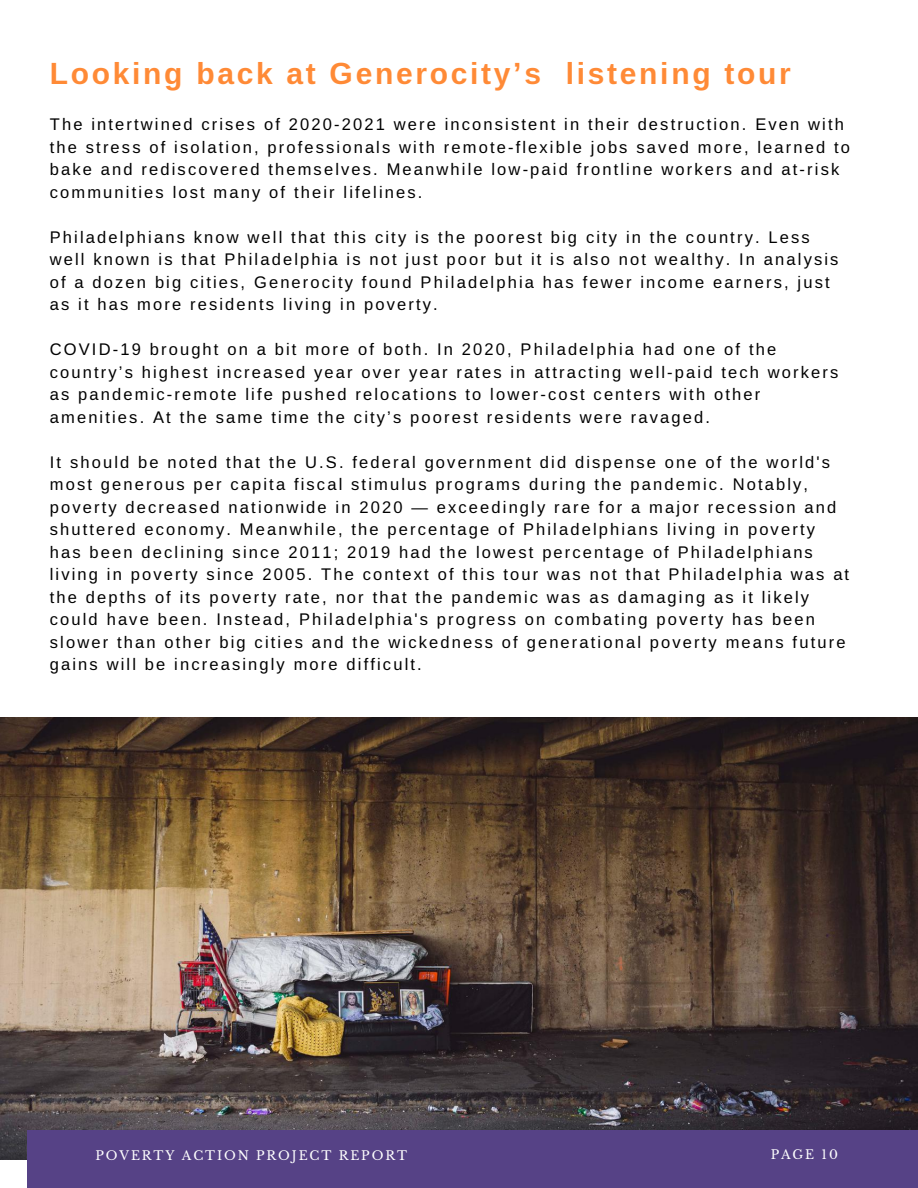
<style>
.page{position:relative;width:918px;height:1188px;background:#fff}
.page>*{position:absolute;margin:0;border:0;box-sizing:border-box;transform-origin:0 0}
.t1{font:700 30px "Libra Sans";letter-spacing:.09em;color:#ff8a36}
.t2{font:16.5px/22.5px "Libra Sans";letter-spacing:.13em;color:#000}
.t3{font:12.45px "Libre Baskerville";letter-spacing:.15em;color:#fff}
</style>
<div class="page">
<img style="left:0;top:717px;width:918px;height:442px">
<div style="left:28px;top:1131px;width:890px;height:57px;background:#564286"></div>
<h1 class="t1" style="left:50px;top:57px;width:742px">Looking back at Generocity’s listening tour</h1>
<p class="t2" style="left:50px;top:113px;width:802px">The intertwined crises of 2020-2021 were inconsistent in their destruction. Even with the stress of isolation, professionals with remote-flexible jobs saved more, learned to bake and rediscovered themselves. Meanwhile low-paid frontline workers and at-risk communities lost many of their lifelines.</p>
<p class="t2" style="left:50px;top:226px;width:790px">Philadelphians know well that this city is the poorest big city in the country. Less well known is that Philadelphia is not just poor but it is also not wealthy. In analysis of a dozen big cities, Generocity found Philadelphia has fewer income earners, just as it has more residents living in poverty.</p>
<p class="t2" style="left:50px;top:338px;width:790px">COVID-19 brought on a bit more of both. In 2020, Philadelphia had one of the country’s highest increased year over year rates in attracting well-paid tech workers as pandemic-remote life pushed relocations to lower-cost centers with other amenities. At the same time the city’s poorest residents were ravaged.</p>
<p class="t2" style="left:50px;top:451px;width:801px">It should be noted that the U.S. federal government did dispense one of the world's most generous per capita fiscal stimulus programs during the pandemic. Notably, poverty decreased nationwide in 2020 — exceedingly rare for a major recession and shuttered economy. Meanwhile, the percentage of Philadelphians living in poverty has been declining since 2011; 2019 had the lowest percentage of Philadelphians living in poverty since 2005. The context of this tour was not that Philadelphia was at the depths of its poverty rate, nor that the pandemic was as damaging as it likely could have been. Instead, Philadelphia's progress on combating poverty has been slower than other big cities and the wickedness of generational poverty means future gains will be increasingly more difficult.</p>
<p class="t3" style="left:95px;top:1148px;width:313px">POVERTY ACTION PROJECT REPORT</p>
<p class="t3" style="left:771px;top:1146px;width:69px">PAGE 10</p>
</div>
